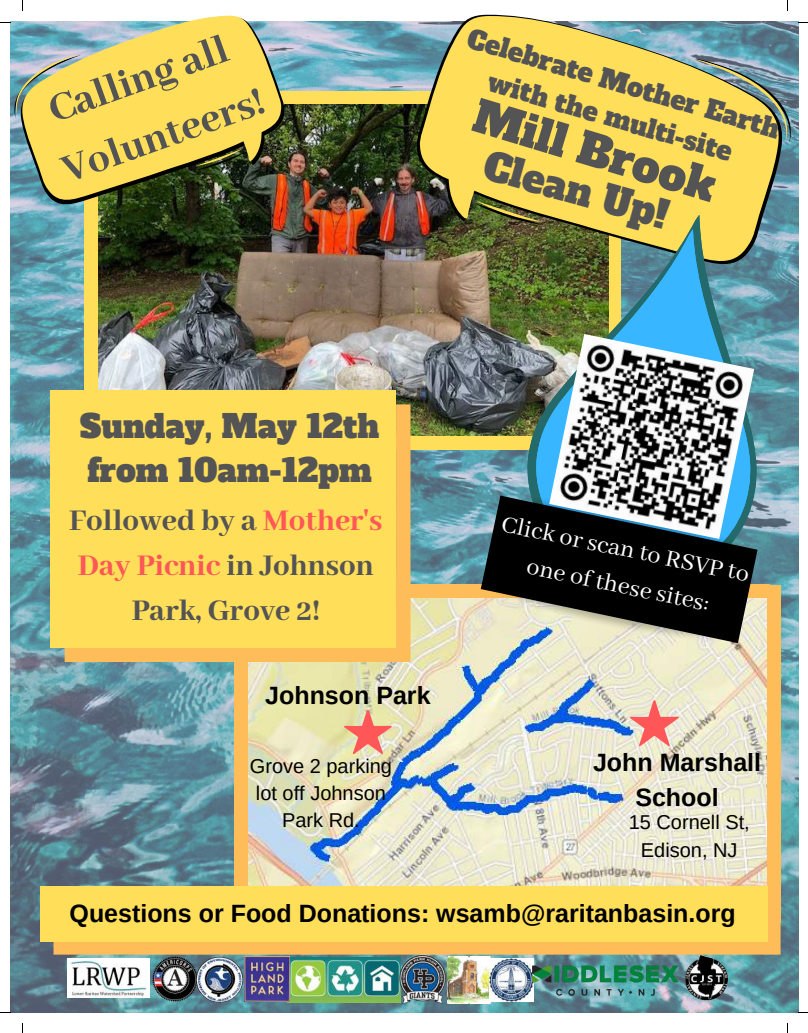
<style>
.page{position:relative;width:808px;height:1033px;background:#fff}
.page>*{position:absolute;margin:0;border:0;box-sizing:border-box;transform-origin:0 0}
.t1{font:800 43.88px/61.4px "Abhaya Libre";color:#545454}
.t2{font:43.62px "Alfa Slab One";color:#545454}
.t3{font:37.5px "Alfa Slab One";color:#545454}
.t4{font:800 32.62px/45px "Abhaya Libre";color:#545454;text-align:center}
.t5{font:31.38px/43.8px "Alfa Slab One";color:#545454}
.t6{font:26.25px/36.4px "Abhaya Libre";color:#fff;text-align:center}
.t7{font:25.38px/35.6px "Alfa Slab One";color:#545454;text-align:center}
.t8{font:700 25px/34.8px "Arimo";color:#000;text-align:center}
.t9{font:20px/27.2px "Arimo";color:#000;text-align:center}
.s1{color:#ff5757}
</style>
<div class="page">
<img style="left:10px;top:22px;width:788px;height:990px">
<div style="left:55px;top:92px;width:673px;height:13px;background:#ffde59"></div>
<img style="left:97px;top:105px;width:408px;height:331px">
<div style="left:84px;top:158px;width:13px;height:285px;background:#ffde59"></div>
<svg style="left:10px;top:21px;width:285px;height:195px;background:#586653"></svg>
<img style="left:10px;top:10px;width:282px;height:201px">
<svg style="left:196px;top:121px;width:78px;height:51px;background:#9e8e3e"></svg>
<svg style="left:10px;top:52px;width:84px;height:67px;background:#d0c87e"></svg>
<img style="left:406px;top:10px;width:391px;height:266px">
<img style="left:433px;top:163px;width:109px;height:64px">
<svg style="left:678px;top:57px;width:120px;height:85px;background:#bfba73"></svg>
<div style="left:84px;top:436px;width:538px;height:13px;background:#ffde59"></div>
<img style="left:67px;top:958px;width:83px;height:39px">
<img style="left:152px;top:956px;width:37px;height:45px">
<img style="left:248px;top:597px;width:519px;height:289px">
<img style="left:189px;top:956px;width:55px;height:46px">
<img style="left:398px;top:955px;width:92px;height:48px">
<img style="left:244px;top:956px;width:156px;height:46px">
<img style="left:490px;top:958px;width:43px;height:43px">
<img style="left:532px;top:965px;width:147px;height:30px">
<img style="left:683px;top:954px;width:46px;height:49px">
<div style="left:282px;top:584px;width:487px;height:13px;background:#ffbd59"></div>
<img style="left:505px;top:190px;width:293px;height:415px">
<img style="left:517px;top:208px;width:280px;height:386px">
<div style="left:234px;top:628px;width:14px;height:293px;background:#ffbd59"></div>
<svg style="left:65px;top:404px;width:345px;height:258px;background:#febe59"></svg>
<div style="left:50px;top:390px;width:346px;height:257px;background:#ffde59"></div>
<div style="left:767px;top:585px;width:13px;height:337px;background:#ffbd59"></div>
<img style="left:470px;top:563px;width:278px;height:105px">
<img style="left:490px;top:470px;width:278px;height:105px">
<svg style="left:481px;top:495px;width:276px;height:148px;background:#3b3d38"></svg>
<svg style="left:344px;top:709px;width:48px;height:45px;background:#eeb192"></svg>
<svg style="left:629px;top:700px;width:50px;height:46px;background:#f0b3a6"></svg>
<svg style="left:54px;top:899px;width:726px;height:55px;background:#ffbf59"></svg>
<div style="left:40px;top:886px;width:727px;height:55px;background:#ffde59"></div>
<img style="left:549px;top:334px;width:205px;height:205px">
<h1 class="t1" style="left:33px;top:87px;width:213px;rotate:-20deg">Calling all<br>Volunteers!</h1>
<p class="t7" style="left:472px;top:22px;width:325px;rotate:16deg">Celebrate Mother Earth with the multi-site</p>
<h2 class="t2" style="left:483px;top:86px;width:252px;rotate:17deg">Mill Brook</h2>
<h3 class="t3" style="left:492px;top:140px;width:191px;rotate:16deg">Clean Up!</h3>
<p class="t5" style="left:80px;top:405px;width:300px">Sunday, May 12th from 10am-12pm</p>
<h3 class="t4" style="left:69px;top:499px;width:314px">Followed by a <span class="s1">Mother's<br>Day Picnic</span> in Johnson<br>Park, Grove 2!</h3>
<p class="t6" style="left:505px;top:506px;width:254px;rotate:12deg">Click or scan to RSVP to one of these sites:</p>
<p class="t8" style="left:265px;top:678px;width:167px">Johnson Park</p>
<p class="t9" style="left:250px;top:752px;width:144px">Grove 2 parking lot off Johnson<br>Park Rd.</p>
<p class="t8" style="left:593px;top:744px;width:170px">John Marshall<br>School</p>
<p class="t9" style="left:628px;top:808px;width:123px">15 Cornell St,<br>Edison, NJ</p>
<p class="t8" style="left:70px;top:896px;width:667px">Questions or Food Donations: wsamb@raritanbasin.org</p>
</div>
